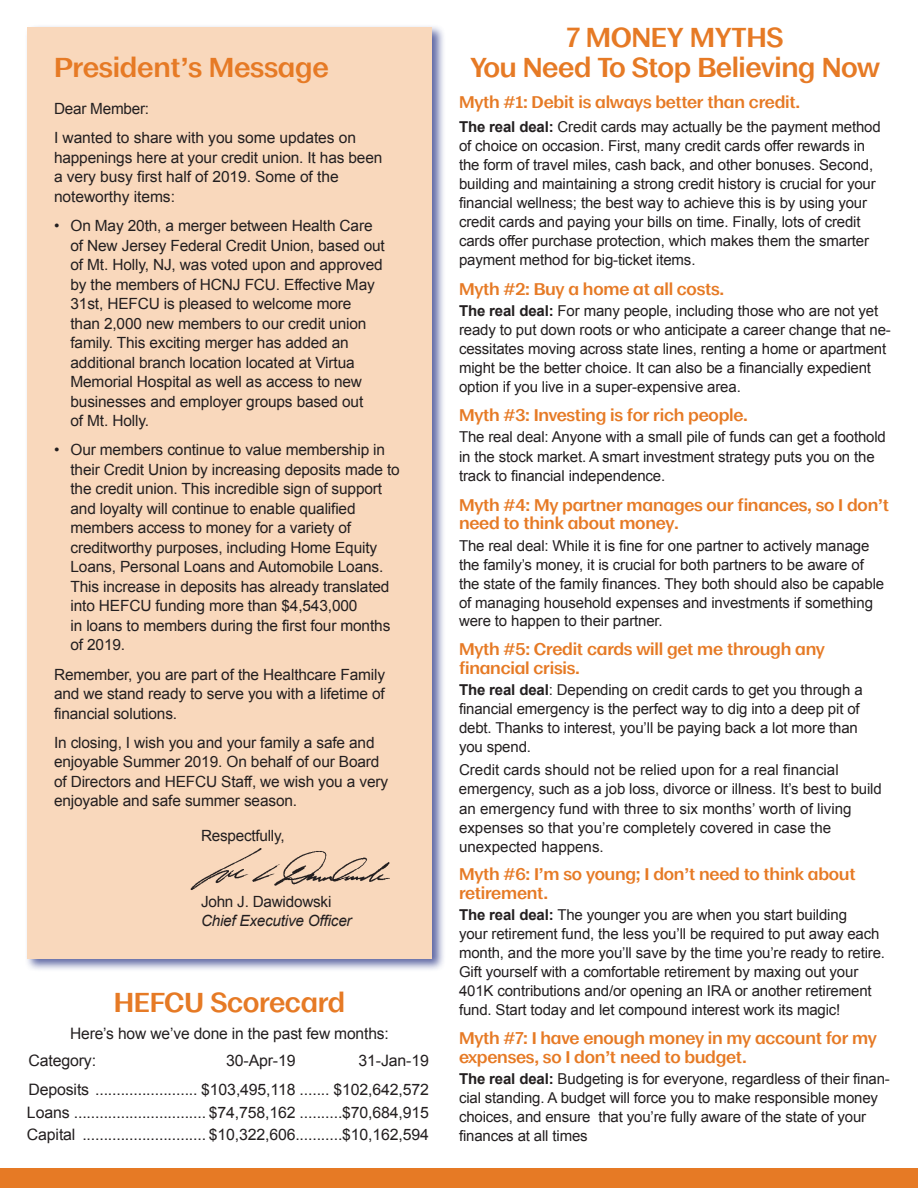
<style>
.page{position:relative;width:918px;height:1188px;background:#fff}
.page>*{position:absolute;margin:0;border:0;box-sizing:border-box;transform-origin:0 0}
.t1{font:600 25.5px/29.2px "Moriston Personal";letter-spacing:-.015em;color:#e67a25;text-align:center}
.t2{font:600 15.75px/18.8px "Moriston Personal";letter-spacing:-.015em;color:#e67a25}
.t3{font:15.75px/22.5px "Arial";letter-spacing:-.01em;color:#231f20;text-align:justify}
.t4{font:15.45px/19.5px "Arial";letter-spacing:-.01em;color:#231f20}
.t5{font:italic 15.45px "Arial";letter-spacing:-.015em;color:#231f20}
.t6{font:15px/19px "Arial";letter-spacing:-.01em;color:#231f20}
.s1{font-weight:700}
</style>
<div class="page">
<div style="left:24px;top:24px;width:421px;height:948px;background:#2a3686;opacity:.75"></div>
<div style="left:27px;top:27px;width:405px;height:931px;background:#f9d8bc"></div>
<img style="left:190px;top:849px;width:200px;height:41px">
<div style="left:0;top:1168px;width:918px;height:20px;background:#e67a25"></div>
<h1 class="t1" style="left:54px;top:52px;width:276px">President’s Message</h1>
<p class="t4" style="left:54px;top:94px;width:304px;line-height:29.2px">Dear Member:<br>I wanted to share with you some updates on</p>
<p class="t4" style="left:54px;top:148px;width:330px">happenings here at your credit union. It has been a very busy first half of 2019. Some of the noteworthy items:</p>
<p class="t4" style="left:71px;top:216px;width:316px;text-indent:-17px">• On May 20th, a merger between Health Care of New Jersey Federal Credit Union, based out of Mt. Holly, NJ, was voted upon and approved by the members of HCNJ FCU. Effective May 31st, HEFCU is pleased to welcome more than 2,000 new members to our credit union family. This exciting merger has added an additional branch location located at Virtua Memorial Hospital as well as access to new businesses and employer groups based out<br>of Mt. Holly.</p>
<p class="t4" style="left:71px;top:440px;width:331px;text-indent:-17px">• Our members continue to value membership in their Credit Union by increasing deposits made to the credit union. This incredible sign of support and loyalty will continue to enable qualified members access to money for a variety of creditworthy purposes, including Home Equity Loans, Personal Loans and Automobile Loans.<br>This increase in deposits has already translated into HEFCU funding more than $4,543,000<br>in loans to members during the first four months of 2019.</p>
<p class="t4" style="left:54px;top:665px;width:333px;text-align:justify">Remember, you are part of the Healthcare Family and we stand ready to serve you with a lifetime of financial solutions.</p>
<p class="t4" style="left:54px;top:733px;width:336px">In closing, I wish you and your family a safe and enjoyable Summer 2019. On behalf of our Board of Directors and HEFCU Staff, we wish you a very enjoyable and safe summer season.</p>
<p class="t4" style="left:201px;top:826px;width:85px">Respectfully,</p>
<p class="t4" style="left:201px;top:892px;width:132px">John J. Dawidowski</p>
<p class="t5" style="left:201px;top:911px;width:152px">Chief Executive Officer</p>
<h1 class="t1" style="left:114px;top:986px;width:233px">HEFCU Scorecard</h1>
<p class="t3" style="left:70px;top:1022px;width:320px">Here’s how we’ve done in the past few months:</p>
<p class="t3" style="left:27px;top:1078px;width:404px">Deposits ........................ $103,495,118 ....... $102,642,572<br>Loans ............................... $74,758,162 ..........$70,684,915<br>Capital ............................. $10,322,606...........$10,162,594</p>
<h1 class="t1" style="left:470px;top:22px;width:411px">7 MONEY MYTHS<br>You Need To Stop Believing Now</h1>
<p class="t2" style="left:459px;top:92px;width:343px">Myth #1: Debit is always better than credit.</p>
<p class="t6" style="left:459px;top:117px;width:423px"><span class="s1">The real deal:</span> Credit cards may actually be the payment method of choice on occasion. First, many credit cards offer rewards in the form of travel miles, cash back, and other bonuses. Second, building and maintaining a strong credit history is crucial for your financial wellness; the best way to achieve this is by using your credit cards and paying your bills on time. Finally, lots of credit cards offer purchase protection, which makes them the smarter payment method for big-ticket items.</p>
<p class="t2" style="left:459px;top:278px;width:267px">Myth #2: Buy a home at all costs.</p>
<p class="t6" style="left:459px;top:301px;width:433px"><span class="s1">The real deal:</span> For many people, including those who are not yet ready to put down roots or who anticipate a career change that ne&shy;cessitates moving across state lines, renting a home or apartment might be the better choice. It can also be a financially expedient option if you live in a super-expensive area.</p>
<p class="t2" style="left:459px;top:404px;width:291px">Myth #3: Investing is for rich people.</p>
<p class="t6" style="left:459px;top:427px;width:428px;line-height:19.5px">The real deal: Anyone with a small pile of funds can get a foothold in the stock market. A smart investment strategy puts you on the track to financial independence.</p>
<p class="t2" style="left:459px;top:494px;width:432px">Myth #4: My partner manages our finances, so I don’t need to think about money.</p>
<p class="t6" style="left:459px;top:537px;width:427px">The real deal: While it is fine for one partner to actively manage the family’s money, it is crucial for both partners to be aware of the state of the family finances. They both should also be capable of managing household expenses and investments if something were to happen to their partner.</p>
<p class="t2" style="left:459px;top:639px;width:367px">Myth #5: Credit cards will get me through any financial crisis.</p>
<p class="t6" style="left:459px;top:680px;width:405px"><span class="s1">The real deal</span>: Depending on credit cards to get you through a financial emergency is the perfect way to dig into a deep pit of debt. Thanks to interest, you’ll be paying back a lot more than you spend.</p>
<p class="t6" style="left:459px;top:761px;width:424px">Credit cards should not be relied upon for a real financial emergency, such as a job loss, divorce or illness. It’s best to build an emergency fund with three to six months’ worth of living expenses so that you’re completely covered in case the unexpected happens.</p>
<p class="t2" style="left:459px;top:864px;width:398px">Myth #6: I’m so young; I don’t need to think about retirement.</p>
<p class="t6" style="left:459px;top:905px;width:428px"><span class="s1">The real deal:</span> The younger you are when you start building<br>your retirement fund, the less you’ll be required to put away each month, and the more you’ll save by the time you’re ready to retire.<br>Gift yourself with a comfortable retirement by maxing out your 401K contributions and/or opening an IRA or another retirement fund. Start today and let compound interest work its magic!</p>
<p class="t2" style="left:459px;top:1027px;width:419px">Myth #7: I have enough money in my account for my expenses, so I don’t need to budget.</p>
<p class="t6" style="left:459px;top:1069px;width:432px"><span class="s1">The real deal:</span> Budgeting is for everyone, regardless of their finan&shy;cial standing. A budget will force you to make responsible money choices, and ensure that you’re fully aware of the state of your finances at all times</p>
</div>
